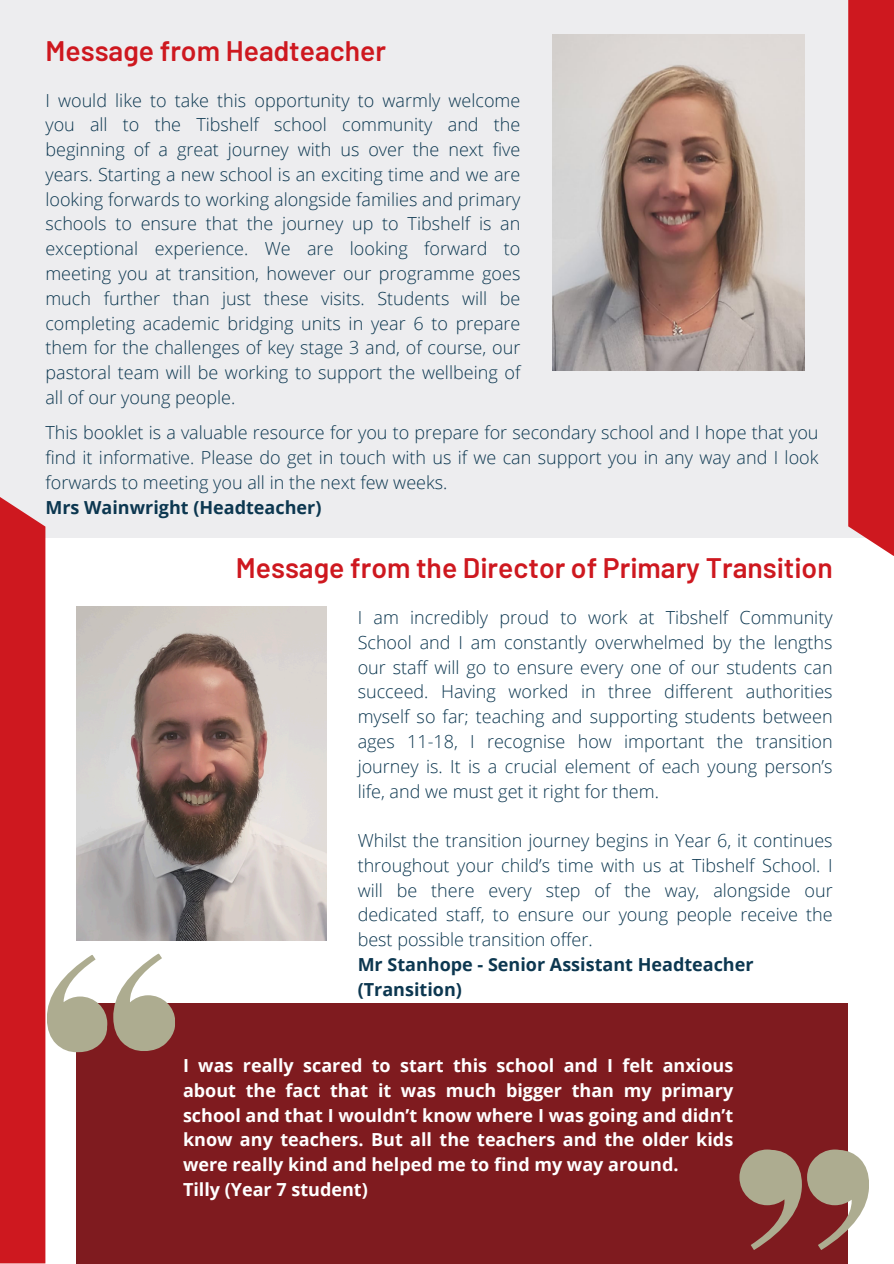
<style>
.page{position:relative;width:894px;height:1264px;background:#fff}
.page>*{position:absolute;margin:0;border:0;box-sizing:border-box;transform-origin:0 0}
.t1{font:600 28.2px "Barlow";color:#ce181f}
.t2{font:300 18px/24.8px "Open Sans";color:#0c3750;text-align:justify}
.t3{font:700 18px/24.8px "Open Sans";color:#fff}
.t4{font:700 18px/24.8px "Open Sans";color:#0c3750}
</style>
<div class="page">
<div style="left:0;top:0;width:893px;height:1263px;background:#ededef"></div>
<div style="left:0;top:539px;width:893px;height:724px;background:#fff"></div>
<div style="left:848px;top:0;width:45px;height:556px;background:#ce181f"></div>
<div style="left:0;top:492px;width:45px;height:771px;background:#ce181f"></div>
<img style="left:552px;top:34px;width:252px;height:337px">
<img style="left:77px;top:607px;width:249px;height:333px">
<div style="left:77px;top:1003px;width:771px;height:260px;background:#7f1b1f"></div>
<svg style="left:47px;top:953px;width:128px;height:99px"></svg>
<svg style="left:739px;top:1149px;width:129px;height:100px"></svg>
<h1 class="t1" style="left:45px;top:32px;width:342px">Message from Headteacher</h1>
<p class="t2" style="left:45px;top:87px;width:476px">I would like to take this opportunity to warmly welcome you all to the Tibshelf school community and the beginning of a great journey with us over the next five years. Starting a new school is an exciting time and we are looking forwards to working alongside families and primary schools to ensure that the journey up to Tibshelf is an exceptional experience. We are looking forward to meeting you at transition, however our programme goes much further than just these visits. Students will be completing academic bridging units in year 6 to prepare them for the challenges of key stage 3 and, of course, our pastoral team will be working to support the wellbeing of all of our young people.</p>
<p class="t2" style="left:45px;top:420px;width:774px">This booklet is a valuable resource for you to prepare for secondary school and I hope that you find it informative. Please do get in touch with us if we can support you in any way and I look forwards to meeting you all in the next few weeks.</p>
<p class="t4" style="left:45px;top:494px;width:277px">Mrs Wainwright (Headteacher)</p>
<p class="t1" style="left:236px;top:550px;width:598px">Message from the Director of Primary Transition</p>
<p class="t2" style="left:357px;top:605px;width:476px">I am incredibly proud to work at Tibshelf Community School and I am constantly overwhelmed by the lengths our staff will go to ensure every one of our students can succeed. Having worked in three different authorities myself so far; teaching and supporting students between ages 11-18, I recognise how important the transition journey is. It is a crucial element of each young person’s life, and we must get it right for them.</p>
<p class="t2" style="left:357px;top:827px;width:476px">Whilst the transition journey begins in Year 6, it continues throughout your child’s time with us at Tibshelf School. I will be there every step of the way, alongside our dedicated staff, to ensure our young people receive the best possible transition offer.</p>
<h1 class="t4" style="left:357px;top:951px;width:397px">Mr Stanhope - Senior Assistant Headteacher (Transition)</h1>
<p class="t3" style="left:183px;top:1052px;width:551px">I was really scared to start this school and I felt anxious about the fact that it was much bigger than my primary school and that I wouldn’t know where I was going and didn’t know any teachers. But all the teachers and the older kids were really kind and helped me to find my way around.<br>Tilly (Year 7 student)</p>
</div>
